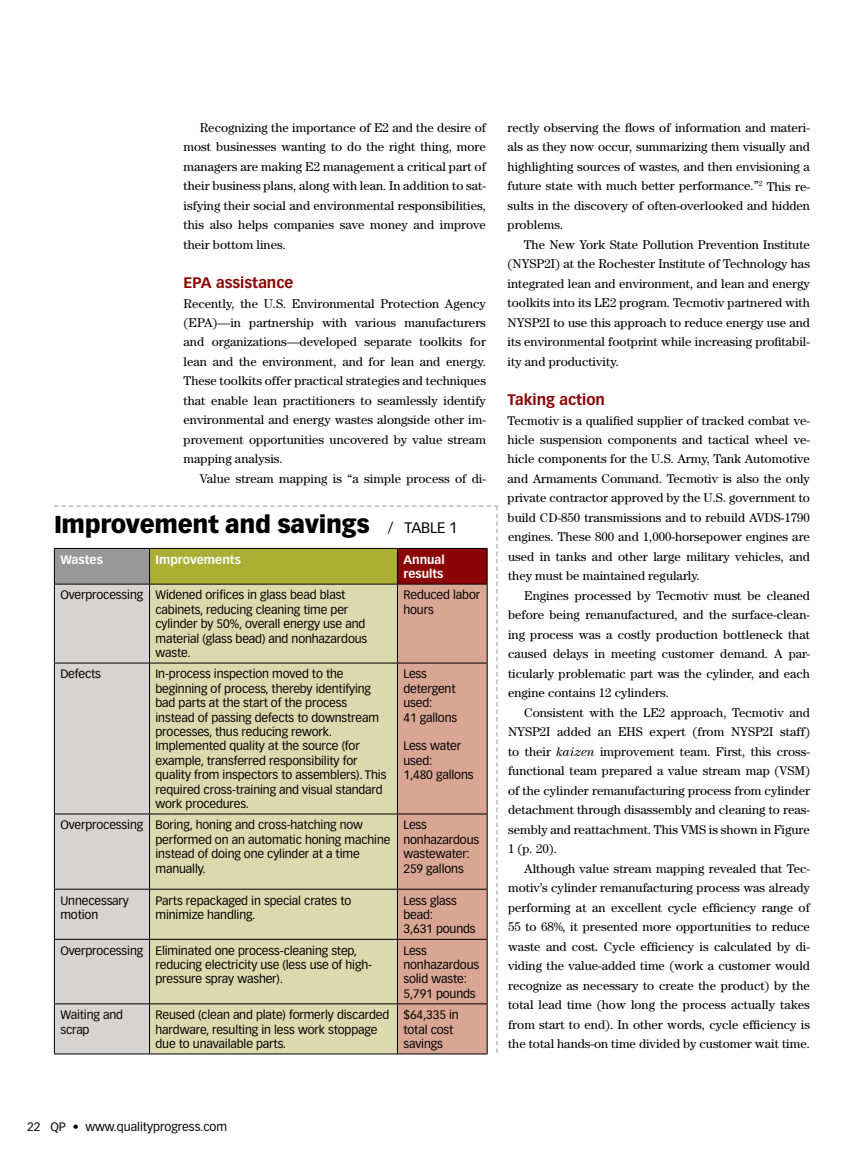
<style>
.page{position:relative;width:864px;height:1161px;background:#fff}
.page>*{position:absolute;margin:0;border:0;box-sizing:border-box;transform-origin:0 0}
.t1{font:900 24px "Vectora LT Std";letter-spacing:-.015em;color:#000}
.t2{font:700 15px "Vectora LT Std";color:#8b0304}
.t3{font:12.75px/19.5px "Century Std";color:#000;text-align:justify}
.t4{font:12px/14.4px "Vectora LT Std";letter-spacing:-.01em;color:#000}
.t5{font:700 12px/14.4px "Vectora LT Std";color:#fff}
.s1{font-weight:400;font-size:15px}
.s2{font-style:italic}
</style>
<div class="page">
<hr style="left:54px;top:1004px;width:1px;height:50px;background:#000">
<hr style="left:149px;top:1004px;width:1px;height:50px;background:#000">
<hr style="left:397px;top:1004px;width:1px;height:50px;background:#000">
<hr style="left:487px;top:1004px;width:1px;height:50px;background:#000">
<hr style="left:54px;top:1054px;width:96px;height:1px;background:#000">
<hr style="left:150px;top:1054px;width:247px;height:1px;background:#000">
<hr style="left:397px;top:1054px;width:91px;height:1px;background:#000">
<svg style="left:54px;top:505px;width:444px;height:548px;background:#cfc4a7"></svg>
<p class="t3" style="left:184px;top:118px;width:304px;text-indent:16px">Recognizing the importance of E2 and the desire of most businesses wanting to do the right thing, more managers are making E2 management a critical part of their business plans, along with lean. In addition to sat&shy;isfying their social and environmental responsibilities, this also helps companies save money and improve their bottom lines.</p>
<p class="t2" style="left:184px;top:274px;width:10px">EPA</p>
<p class="t2" style="left:216px;top:274px;width:79px">assistance</p>
<p class="t3" style="left:184px;top:293px;width:304px">Recently, the U.S. Environmental Protection Agency (EPA)—in partnership with various manufacturers and organizations—developed separate toolkits for lean and the environment, and for lean and energy.<br>These toolkits offer practical strategies and techniques that enable lean practitioners to seamlessly identify environmental and energy wastes alongside other im&shy;provement opportunities uncovered by value stream mapping analysis.</p>
<p class="t3" style="left:200px;top:469px;width:288px">Value stream mapping is “a simple process of di-</p>
<h1 class="t1" style="left:54px;top:509px;width:405px">Improvement and savings <span class="s1">/ Table 1</span></h1>
<p class="t5" style="left:60px;top:552px;width:44px">Wastes</p>
<p class="t5" style="left:156px;top:552px;width:87px">Improvements</p>
<p class="t5" style="left:403px;top:552px;width:43px">Annual results</p>
<p class="t4" style="left:156px;top:588px;width:213px;text-indent:-95px">Overprocessing Widened orifices in glass bead blast cabinets, reducing cleaning time per cylinder by 50%, overall energy use and material (glass bead) and nonhazardous waste.</p>
<p class="t4" style="left:403px;top:588px;width:78px">Reduced labor hours</p>
<p class="t4" style="left:60px;top:667px;width:42px">Defects</p>
<p class="t4" style="left:156px;top:667px;width:232px">In-process inspection moved to the beginning of process, thereby identifying bad parts at the start of the process instead of passing defects to downstream processes, thus reducing rework.<br>Implemented quality at the source (for example, transferred responsibility for quality from inspectors to assemblers). This required cross-training and visual standard work procedures.</p>
<p class="t4" style="left:403px;top:667px;width:55px">Less detergent used:<br>41 gallons</p>
<p class="t4" style="left:403px;top:739px;width:72px">Less water used:<br>1,480 gallons</p>
<p class="t4" style="left:156px;top:818px;width:236px;text-indent:-95px">Overprocessing Boring, honing and cross-hatching now performed on an automatic honing machine instead of doing one cylinder at a time manually.</p>
<p class="t4" style="left:403px;top:818px;width:77px">Less nonhazardous wastewater:<br>259 gallons</p>
<p class="t4" style="left:60px;top:893px;width:70px">Unnecessary motion</p>
<p class="t4" style="left:156px;top:893px;width:197px">Parts repackaged in special crates to minimize handling.</p>
<p class="t4" style="left:403px;top:893px;width:74px">Less glass bead:<br>3,631 pounds</p>
<p class="t4" style="left:156px;top:943px;width:218px;text-indent:-95px">Overprocessing Eliminated one process-cleaning step, reducing electricity use (less use of high&shy;pressure spray washer).</p>
<p class="t4" style="left:403px;top:943px;width:77px">Less nonhazardous solid waste:<br>5,791 pounds</p>
<p class="t4" style="left:60px;top:1008px;width:64px">Waiting and scrap</p>
<p class="t4" style="left:156px;top:1008px;width:235px">Reused (clean and plate) formerly discarded hardware, resulting in less work stoppage due to unavailable parts.</p>
<p class="t4" style="left:403px;top:1008px;width:57px">$64,335 in total cost savings</p>
<p class="t3" style="left:508px;top:118px;width:304px">rectly observing the flows of information and materi&shy;als as they now occur, summarizing them visually and highlighting sources of wastes, and then envisioning a future state with much better performance.”<sup>2</sup> This re&shy;sults in the discovery of often-overlooked and hidden problems.</p>
<p class="t3" style="left:508px;top:235px;width:304px;text-indent:16px">The New York State Pollution Prevention Institute (NYSP2I) at the Rochester Institute of Technology has integrated lean and environment, and lean and energy toolkits into its LE2 program. Tecmotiv partnered with NYSP2I to use this approach to reduce energy use and its environmental footprint while increasing profitabil&shy;ity and productivity.</p>
<p class="t2" style="left:508px;top:391px;width:99px">Taking action</p>
<p class="t3" style="left:508px;top:410px;width:304px">Tecmotiv is a qualified supplier of tracked combat ve&shy;hicle suspension components and tactical wheel ve&shy;hicle components for the U.S. Army, Tank Automotive and Armaments Command. Tecmotiv is also the only private contractor approved by the U.S. government to build CD-850 transmissions and to rebuild AVDS-1790 engines. These 800 and 1,000-horsepower engines are used in tanks and other large military vehicles, and they must be maintained regularly.</p>
<p class="t3" style="left:508px;top:586px;width:303px;text-indent:16px">Engines processed by Tecmotiv must be cleaned before being remanufactured, and the surface-clean&shy;ing process was a costly production bottleneck that caused delays in meeting customer demand. A par&shy;ticularly problematic part was the cylinder, and each engine contains 12 cylinders.</p>
<p class="t3" style="left:508px;top:703px;width:303px;text-indent:16px">Consistent with the LE2 approach, Tecmotiv and NYSP2I added an EHS expert (from NYSP2I staff) to their <span class="s2">kaizen</span> improvement team. First, this cross&shy;functional team prepared a value stream map (VSM) of the cylinder remanufacturing process from cylinder detachment through disassembly and cleaning to reas&shy;sembly and reattachment. This VMS is shown in Figure 1 (p. 20).</p>
<p class="t3" style="left:508px;top:859px;width:303px;text-indent:16px">Although value stream mapping revealed that Tec&shy;motiv’s cylinder remanufacturing process was already performing at an excellent cycle efficiency range of 55 to 68%, it presented more opportunities to reduce waste and cost. Cycle efficiency is calculated by di&shy;viding the value-added time (work a customer would recognize as necessary to create the product) by the total lead time (how long the process actually takes from start to end). In other words, cycle efficiency is the total hands-on time divided by customer wait time.</p>
<p class="t4" style="left:27px;top:1120px;width:202px">22 QP • www.qualityprogress.com</p>
</div>
